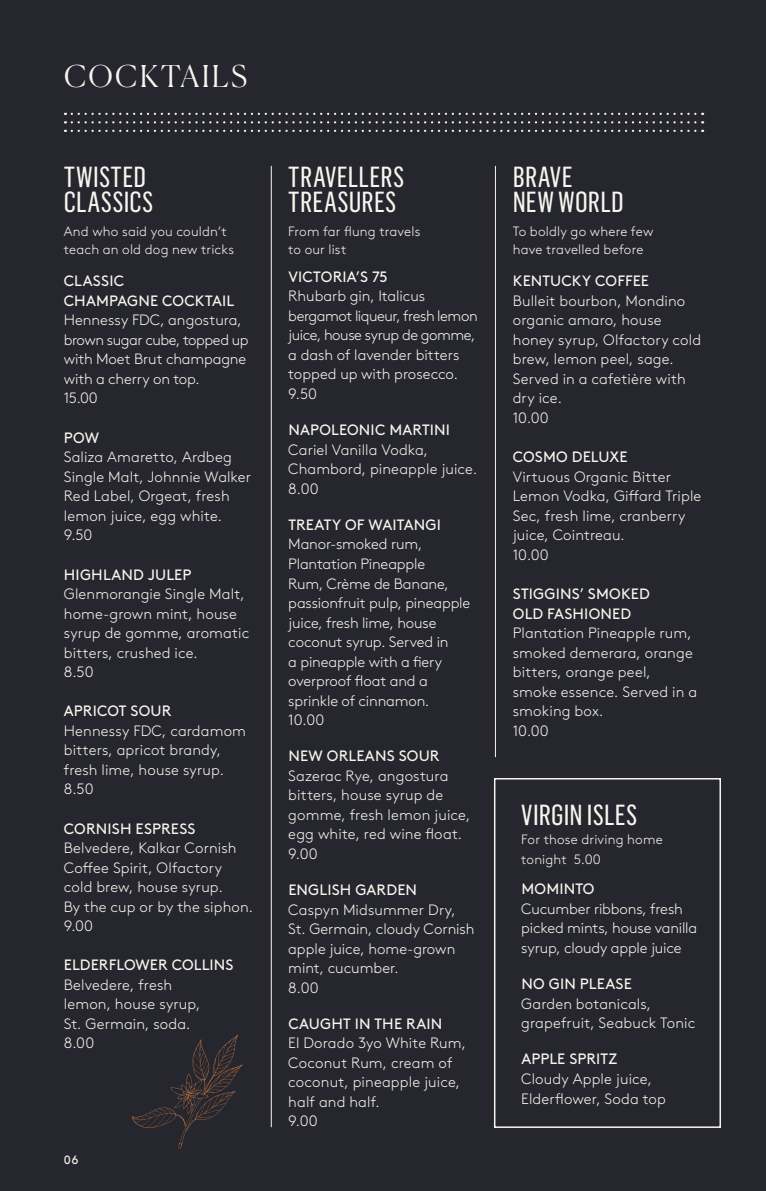
<style>
.page{position:relative;width:766px;height:1191px;background:#fff}
.page>*{position:absolute;margin:0;border:0;box-sizing:border-box;transform-origin:0 0}
.t1{font:300 30px "Canela";letter-spacing:.07em;color:#f8f5ee}
.t2{font:28.5px/25.5px "Flama Condensed Basic";letter-spacing:.01em;color:#f8f5ee}
.t3{font:300 15px/19.5px "Brown";letter-spacing:.005em;color:#f8f5ee}
.t4{font:15px/19.5px "Brown";letter-spacing:.01em;color:#f8f5ee}
.t5{font:300 13.5px/18px "Brown";letter-spacing:.015em;color:#f8f5ee}
.t6{font:12px "Brown";color:#f8f5ee}
</style>
<div class="page">
<div style="left:0;top:0;width:765px;height:1191px;background:#26262e"></div>
<hr style="left:271px;top:166px;width:1px;height:961px;background:#f8f5ee">
<hr style="left:495px;top:166px;width:1px;height:591px;background:#f8f5ee">
<div style="left:494px;top:778px;width:226px;height:350px;border:2px solid #f8f5ee"></div>
<svg style="left:72px;top:130px;width:631px;height:2px"></svg>
<svg style="left:72px;top:121px;width:631px;height:2px"></svg>
<svg style="left:72px;top:113px;width:631px;height:2px"></svg>
<svg style="left:132px;top:1034px;width:111px;height:115px"></svg>
<h1 class="t1" style="left:64px;top:53px;width:185px">COCKTAILS</h1>
<h2 class="t2" style="left:64px;top:163px;width:91px">TWISTED<br>CLASSICS</h2>
<p class="t5" style="left:64px;top:221px;width:172px">And who said you couldn’t teach an old dog new tricks</p>
<p class="t4" style="left:64px;top:270px;width:172px">CLASSIC<br>CHAMPAGNE COCKTAIL</p>
<p class="t3" style="left:64px;top:309px;width:186px">Hennessy FDC, angostura, brown sugar cube, topped up with Moet Brut champagne with a cherry on top.<br>15.00</p>
<p class="t4" style="left:64px;top:426px;width:37px">PO W</p>
<p class="t3" style="left:64px;top:446px;width:189px">Saliza Amaretto, Ardbeg<br>Single Malt, Johnnie Walker<br>Red Label, Orgeat, fresh lemon juice, egg white.<br>9.50</p>
<p class="t4" style="left:64px;top:563px;width:129px">HIGHLAND JULEP</p>
<p class="t3" style="left:64px;top:583px;width:187px">Glenmorangie Single Malt, home-grown mint, house syrup de gomme, aromatic bitters, crushed ice.<br>8.50</p>
<p class="t4" style="left:64px;top:700px;width:109px">APRICOT SOUR</p>
<p class="t3" style="left:64px;top:720px;width:184px">Hennessy FDC, cardamom bitters, apricot brandy, fresh lime, house syrup.<br>8.50</p>
<p class="t4" style="left:64px;top:817px;width:133px">CORNISH ESPRESS</p>
<p class="t3" style="left:64px;top:837px;width:191px">Belvedere, Kalkar Cornish<br>Coffee Spirit, Olfactory cold brew, house syrup.<br>By the cup or by the siphon.<br>9.00</p>
<p class="t4" style="left:64px;top:954px;width:171px">ELDERFLOWER COLLINS</p>
<p class="t3" style="left:64px;top:974px;width:138px">Belvedere, fresh lemon, house syrup,<br>St. Germain, soda.<br>8.00</p>
<p class="t6" style="left:64px;top:1150px;width:16px">06</p>
<h2 class="t2" style="left:288px;top:163px;width:117px">TRAVELLERS<br>TREASURES</h2>
<p class="t5" style="left:288px;top:221px;width:134px">From far flung travels to our list</p>
<p class="t4" style="left:288px;top:266px;width:101px">VICTORIA’S 75</p>
<p class="t3" style="left:288px;top:285px;width:191px">Rhubarb gin, Italicus bergamot liqueur, fresh lemon juice, house syrup de gomme, a dash of lavender bitters topped up with prosecco.<br>9.50</p>
<p class="t4" style="left:288px;top:419px;width:163px">NAPOLEONIC MARTINI</p>
<p class="t3" style="left:288px;top:439px;width:190px">Cariel Vanilla Vodka,<br>Chambord, pineapple juice.<br>8.00</p>
<p class="t4" style="left:288px;top:514px;width:154px">TREATY OF WAITANGI</p>
<p class="t3" style="left:288px;top:533px;width:183px">Manor-smoked rum,<br>Plantation Pineapple<br>Rum, Crème de Banane, passionfruit pulp, pineapple juice, fresh lime, house coconut syrup. Served in<br>a pineapple with a fiery overproof float and a sprinkle of cinnamon.<br>10.00</p>
<p class="t4" style="left:288px;top:745px;width:153px">N EW ORLEANS SOUR</p>
<p class="t3" style="left:288px;top:765px;width:183px">Sazerac Rye, angostura bitters, house syrup de gomme, fresh lemon juice, egg white, red wine float.<br>9.00</p>
<p class="t4" style="left:288px;top:879px;width:130px">ENGLISH GARDEN</p>
<p class="t3" style="left:288px;top:898px;width:188px">Caspyn Midsummer Dry,<br>St. Germain, cloudy Cornish apple juice, home-grown mint, cucumber.<br>8.00</p>
<p class="t4" style="left:288px;top:1012px;width:155px">CAUGHT IN THE RAIN</p>
<p class="t3" style="left:288px;top:1032px;width:179px">El Dorado 3yo White Rum,<br>Coconut Rum, cream of coconut, pineapple juice, half and half.<br>9.00</p>
<h2 class="t2" style="left:512px;top:163px;width:112px">BRAVE<br>NEW WORLD</h2>
<p class="t5" style="left:512px;top:221px;width:142px">To boldly go where few have travelled before</p>
<p class="t4" style="left:512px;top:270px;width:138px">KENTUCKY COFFEE</p>
<p class="t3" style="left:512px;top:290px;width:190px">Bulleit bourbon, Mondino organic amaro, house honey syrup, Olfactory cold brew, lemon peel, sage.<br>Served in a cafetière with dry ice.<br>10.00</p>
<p class="t4" style="left:512px;top:446px;width:116px">COSMO DELUXE</p>
<p class="t3" style="left:512px;top:466px;width:190px">Virtuous Organic Bitter<br>Lemon Vodka, Giffard Triple<br>Sec, fresh lime, cranberry juice, Cointreau.<br>10.00</p>
<p class="t4" style="left:512px;top:583px;width:138px">STIGGINS’ SMOKED<br>OLD FASHIONED</p>
<p class="t3" style="left:512px;top:622px;width:186px">Plantation Pineapple rum, smoked demerara, orange bitters, orange peel, smoke essence. Served in a smoking box.<br>10.00</p>
<h2 class="t2" style="left:521px;top:801px;width:117px">VIRGIN ISLES</h2>
<p class="t5" style="left:521px;top:828px;width:143px;line-height:19.5px">For those driving home tonight 5.00</p>
<p class="t4" style="left:521px;top:878px;width:75px">MOMINTO</p>
<p class="t3" style="left:521px;top:898px;width:177px">Cucumber ribbons, fresh picked mints, house vanilla syrup, cloudy apple juice</p>
<p class="t4" style="left:521px;top:973px;width:112px">NO GIN PLEASE</p>
<p class="t3" style="left:521px;top:992px;width:175px">Garden botanicals, grapefruit, Seabuck Tonic</p>
<p class="t4" style="left:521px;top:1048px;width:97px">APPLE SPRITZ</p>
<p class="t3" style="left:521px;top:1068px;width:146px">Cloudy Apple juice,<br>Elderflower, Soda top</p>
</div>
